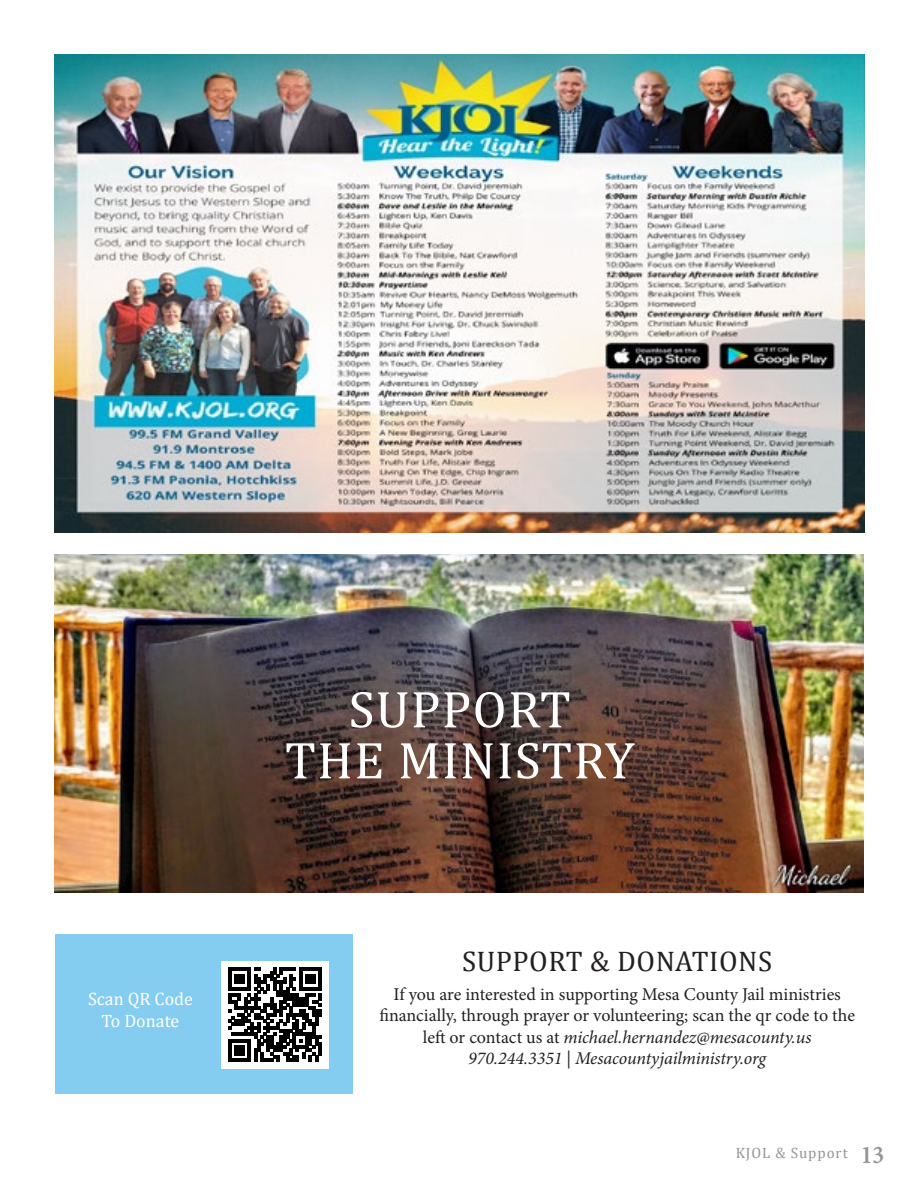
<style>
.page{position:relative;width:918px;height:1188px;background:#fff}
.page>*{position:absolute;margin:0;border:0;box-sizing:border-box;transform-origin:0 0}
.Left{font:52.5px "Cambria";letter-spacing:.02em;color:#fff}
.Left-2{font:28.5px "Cambria";letter-spacing:.02em;color:#231f20}
.t1{font:25.5px "Minion Pro Semibold Cn Capt";color:#939598}
.t2{font:18px/21.6px "Minion Pro";color:#231f20;text-align:center}
.t3{font:italic 18px "Minion Pro";letter-spacing:-.005em;color:#231f20}
.Left-3{font:18px "Cambria";color:#fff}
.Right{font:15px "Cambria";letter-spacing:.06em;color:#939598}
.s1{font-style:italic}
</style>
<div class="page">
<img style="left:54px;top:554px;width:810px;height:339px">
<div style="left:55px;top:934px;width:298px;height:160px;background:#84ccf0"></div>
<div style="left:221px;top:961px;width:108px;height:108px;background:#fff"></div>
<svg style="left:228px;top:968px;width:94px;height:94px"></svg>
<img style="left:55px;top:54px;width:810px;height:479px">
<p class="Left-3" style="left:88px;top:988px;width:107px">Scan QR Code</p>
<p class="Left-3" style="left:102px;top:1009px;width:79px">To Donate</p>
<p class="Left" style="left:349px;top:677px;width:224px">SUPPORT</p>
<p class="Left" style="left:285px;top:728px;width:351px">THE MINISTRY</p>
<p class="Left-2" style="left:462px;top:943px;width:312px">SUPPORT &amp; DONATIONS</p>
<p class="t2" style="left:379px;top:983px;width:477px">If you are interested in supporting Mesa County Jail ministries financially, through prayer or volunteering; scan the qr code to the left or contact us at <span class="s1">michael.hernandez@mesacounty.us</span></p>
<p class="t3" style="left:468px;top:1046px;width:300px">970.244.3351 | Mesacountyjailministry.org</p>
<p class="Right" style="left:736px;top:1144px;width:114px">KJOL &amp; Support</p>
<h3 class="t1" style="left:861px;top:1137px;width:25px">13</h3>
</div>
